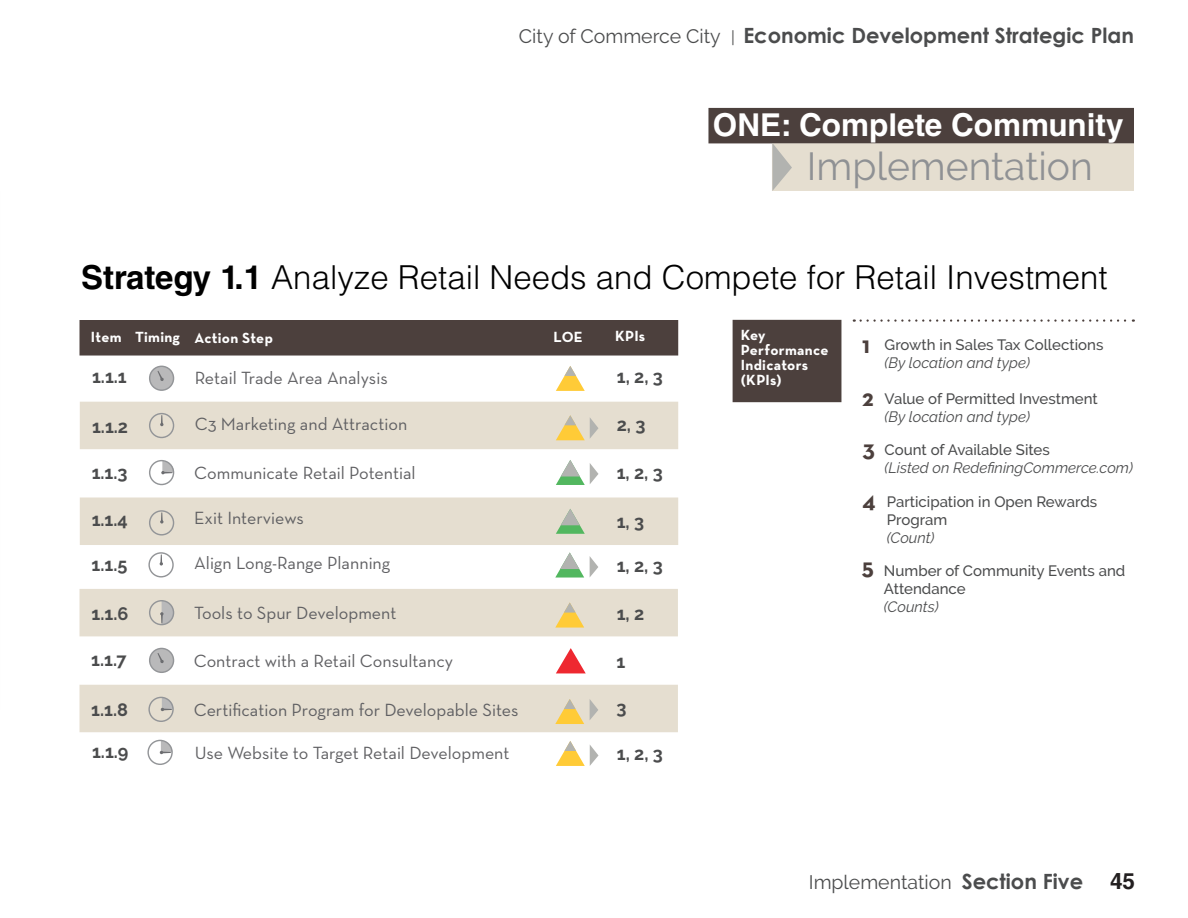
<style>
.page{position:relative;width:1188px;height:918px;background:#fff}
.page>*{position:absolute;margin:0;border:0;box-sizing:border-box;transform-origin:0 0}
.Header_2{font:39px "Raleway";color:#8f9194}
.Strategies{font:300 33px "Helvetica LT Std";color:#000}
.Off{font:700 31.5px "Helvetica LT Std";color:#fff}
.Heading_1{font:700 24px "Neutra Text";color:#4c403d}
.t1{font:700 22.5px "Helvetica LT Std";color:#231f20}
.t2{font:700 21px "Century Gothic";color:#4b4c4d}
.t3{font:19.5px "Raleway";color:#4b4c4d}
.t4{font:18px "Neutra Text";color:#606063}
.t5{font:700 18px "Raleway";color:#4b4c4d}
.t6{font:500 15px/18px "Raleway";color:#4b4c4d}
.t7{font:italic 15px "Raleway";color:#4b4c4d}
.Heading_1-2{font:700 15px/15px "Neutra Text";letter-spacing:.02em;color:#fff}
.s1{font-family:"Raleway";font-weight:400;font-size:19.5px}
.s2{font-family:"Raleway";font-weight:400;font-size:16.5px}
.s3{font-weight:700}
.s4{font-family:"Century Gothic";font-weight:700;font-size:21px}
</style>
<div class="page">
<div style="left:80px;top:320px;width:598px;height:36px;background:#4c403d;border:2px solid #4c403d"></div>
<div style="left:80px;top:402px;width:598px;height:47px;background:#e5ded0"></div>
<div style="left:80px;top:497px;width:598px;height:48px;background:#e5ded0;border:2px solid #ccbea1"></div>
<div style="left:708px;top:108px;width:426px;height:35px;background:#4c403d"></div>
<div style="left:772px;top:143px;width:362px;height:48px;background:#e5ded0;border:2px solid #ccbea1"></div>
<div style="left:80px;top:589px;width:598px;height:47px;background:#e5ded0"></div>
<div style="left:80px;top:685px;width:598px;height:47px;background:#e5ded0"></div>
<div style="left:733px;top:320px;width:108px;height:82px;background:#4c403d"></div>
<div style="left:149px;top:460px;width:25px;height:25px;border:1px solid #939598;border-radius:50%"></div>
<svg style="left:161px;top:461px;width:13px;height:13px"></svg>
<div style="left:149px;top:413px;width:25px;height:25px;border:1px solid #939598;border-radius:50%"></div>
<svg style="left:160px;top:415px;width:3px;height:11px"></svg>
<svg style="left:556px;top:366px;width:29px;height:25px"></svg>
<div style="left:148px;top:697px;width:26px;height:25px;border:1px solid #939598;border-radius:50%"></div>
<svg style="left:161px;top:698px;width:13px;height:13px"></svg>
<div style="left:148px;top:552px;width:26px;height:26px;border:1px solid #939598;border-radius:50%"></div>
<svg style="left:160px;top:554px;width:3px;height:12px"></svg>
<svg style="left:555px;top:602px;width:29px;height:26px"></svg>
<svg style="left:556px;top:415px;width:42px;height:25px"></svg>
<svg style="left:556px;top:460px;width:42px;height:25px"></svg>
<svg style="left:556px;top:509px;width:29px;height:25px"></svg>
<svg style="left:555px;top:552px;width:29px;height:26px"></svg>
<svg style="left:590px;top:557px;width:8px;height:20px"></svg>
<svg style="left:556px;top:648px;width:30px;height:25px"></svg>
<svg style="left:555px;top:699px;width:29px;height:25px"></svg>
<svg style="left:590px;top:700px;width:8px;height:20px"></svg>
<svg style="left:556px;top:741px;width:42px;height:25px"></svg>
<div style="left:149px;top:510px;width:25px;height:26px;border:1px solid #939598;border-radius:50%"></div>
<svg style="left:160px;top:512px;width:3px;height:12px"></svg>
<div style="left:150px;top:366px;width:24px;height:24px;background:#b9b9ba;border-radius:50%"></div>
<div style="left:149px;top:366px;width:25px;height:25px;border:1px solid #939598;border-radius:50%"></div>
<svg style="left:158px;top:371px;width:6px;height:10px"></svg>
<div style="left:149px;top:600px;width:25px;height:25px;border:1px solid #939598;border-radius:50%"></div>
<svg style="left:160px;top:601px;width:14px;height:24px"></svg>
<div style="left:150px;top:648px;width:24px;height:24px;background:#b9b9ba;border-radius:50%"></div>
<div style="left:149px;top:648px;width:25px;height:25px;border:1px solid #939598;border-radius:50%"></div>
<svg style="left:158px;top:653px;width:6px;height:10px"></svg>
<div style="left:147px;top:740px;width:26px;height:25px;border:1px solid #939598;border-radius:50%"></div>
<svg style="left:160px;top:741px;width:13px;height:13px"></svg>
<svg style="left:772px;top:143px;width:20px;height:48px"></svg>
<svg style="left:861px;top:319px;width:273px;height:3px"></svg>
<p class="t2" style="left:519px;top:20px;width:617px"><span class="s1">City of Commerce City</span> <span class="s2">|</span> Economic Development Strategic Plan</p>
<p class="Off" style="left:713px;top:105px;width:412px">ONE: Complete Community</p>
<p class="Header_2" style="left:807px;top:143px;width:288px">Implementation</p>
<p class="Strategies" style="left:81px;top:257px;width:1028px"><span class="s3">Strategy 1.1</span> Analyze Retail Needs and Compete for Retail Investment</p>
<p class="Heading_1-2" style="left:135px;top:329px;width:46px">Timing</p>
<p class="Heading_1-2" style="left:195px;top:330px;width:80px">Action Step</p>
<p class="Heading_1-2" style="left:554px;top:329px;width:31px">LOE</p>
<p class="t5" style="left:92px;top:367px;width:36px">1.1.1</p>
<p class="t4" style="left:195px;top:367px;width:194px">Retail Trade Area Analysis</p>
<p class="t5" style="left:92px;top:416px;width:38px">1.1.2</p>
<p class="t4" style="left:195px;top:413px;width:214px">C3 Marketing and Attraction</p>
<p class="t5" style="left:92px;top:463px;width:37px">1.1.3</p>
<p class="t4" style="left:194px;top:462px;width:223px">Communicate Retail Potential</p>
<p class="t5" style="left:92px;top:509px;width:38px">1.1.4</p>
<p class="t4" style="left:194px;top:507px;width:111px">Exit Interviews</p>
<p class="t5" style="left:92px;top:554px;width:37px">1.1.5</p>
<p class="t4" style="left:194px;top:552px;width:198px">Align Long-Range Planning</p>
<p class="t5" style="left:92px;top:603px;width:38px">1.1.6</p>
<p class="t4" style="left:194px;top:602px;width:204px">Tools to Spur Development</p>
<p class="t5" style="left:91px;top:650px;width:37px">1.1.7</p>
<p class="t4" style="left:194px;top:650px;width:261px">Contract with a Retail Consultancy</p>
<p class="t5" style="left:91px;top:699px;width:38px">1.1.8</p>
<p class="t4" style="left:194px;top:699px;width:326px">Certification Program for Developable Sites</p>
<p class="t5" style="left:92px;top:742px;width:38px">1.1.9</p>
<p class="t4" style="left:195px;top:742px;width:316px">Use Website to Target Retail Development</p>
<p class="Heading_1-2" style="left:741px;top:327px;width:89px">Key<br>Performance<br>Indicators (KPIs)</p>
<p class="t6" style="left:885px;top:336px;width:220px">Growth in Sales Tax Collections</p>
<p class="Heading_1-2" style="left:615px;top:328px;width:32px">KPIs</p>
<p class="t5" style="left:617px;top:366px;width:48px">1, 2, 3</p>
<p class="t5" style="left:617px;top:414px;width:30px">2, 3</p>
<p class="t5" style="left:617px;top:462px;width:48px">1, 2, 3</p>
<p class="t5" style="left:617px;top:512px;width:29px">1, 3</p>
<p class="t5" style="left:617px;top:555px;width:48px">1, 2, 3</p>
<p class="t5" style="left:617px;top:603px;width:29px">1, 2</p>
<p class="t5" style="left:617px;top:651px;width:10px">1</p>
<p class="t5" style="left:617px;top:697px;width:12px">3</p>
<p class="t5" style="left:617px;top:743px;width:48px">1, 2, 3</p>
<p class="Heading_1-2" style="left:91px;top:329px;width:32px">Item</p>
<p class="Heading_1" style="left:862px;top:330px;width:9px">1</p>
<p class="Heading_1" style="left:862px;top:382px;width:13px">2</p>
<p class="Heading_1" style="left:862px;top:434px;width:14px">3</p>
<p class="Heading_1" style="left:862px;top:485px;width:15px">4</p>
<p class="t7" style="left:885px;top:354px;width:147px">(By location and type)</p>
<p class="t6" style="left:885px;top:390px;width:215px">Value of Permitted Investment</p>
<p class="t7" style="left:885px;top:408px;width:147px">(By location and type)</p>
<p class="t6" style="left:885px;top:440px;width:167px">Count of Available Sites</p>
<p class="t7" style="left:885px;top:459px;width:250px">(Listed on RedefiningCommerce.com)</p>
<p class="t6" style="left:887px;top:493px;width:212px">Participation in Open Rewards<br>Program</p>
<p class="t7" style="left:887px;top:529px;width:49px">(Count)</p>
<p class="t6" style="left:884px;top:562px;width:243px">Number of Community Events and<br>Attendance</p>
<p class="t7" style="left:884px;top:598px;width:56px">(Counts)</p>
<p class="Heading_1" style="left:862px;top:552px;width:14px">5</p>
<p class="t3" style="left:809px;top:870px;width:276px">Implementation <span class="s4">Section Five</span></p>
<p class="t1" style="left:1110px;top:868px;width:27px">45</p>
</div>
